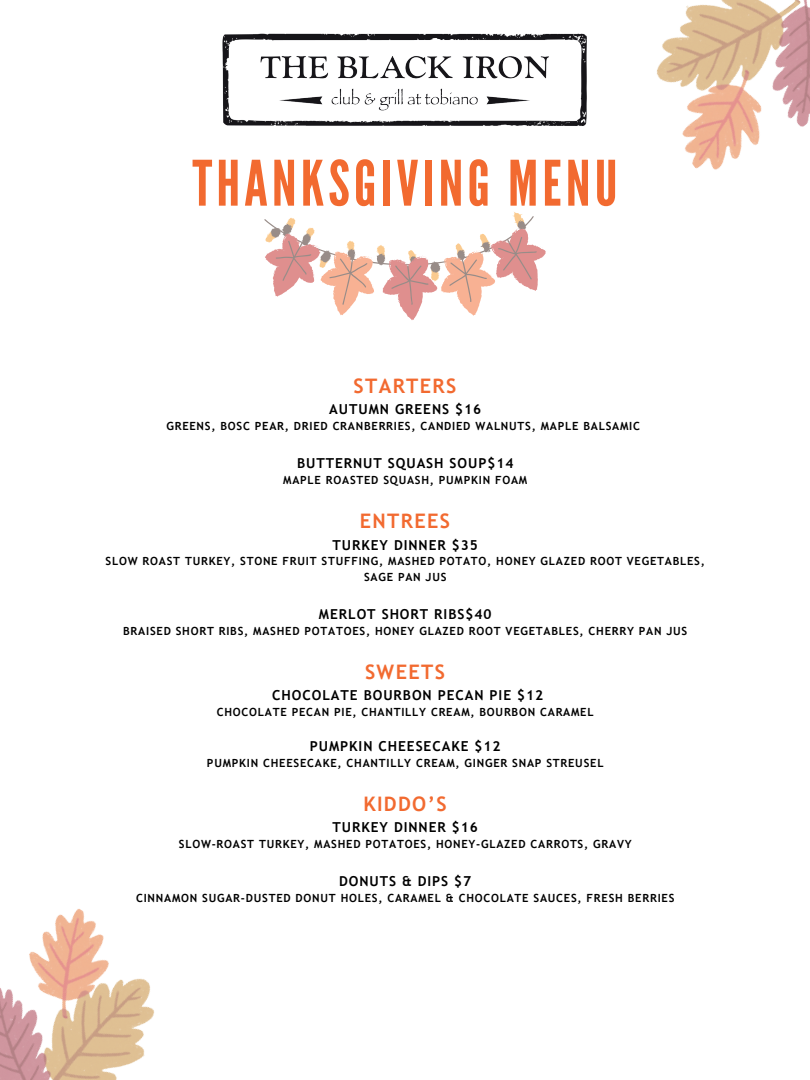
<style>
.page{position:relative;width:810px;height:1080px;background:#fff}
.page>*{position:absolute;margin:0;border:0;box-sizing:border-box;transform-origin:0 0}
.t1{font:62.5px "League Gothic";letter-spacing:.065em;color:#f26a30}
.t2{font:700 20px "Trebuchet MS";letter-spacing:.065em;color:#f26a30}
.t3{font:700 13.75px "Trebuchet MS";letter-spacing:.065em;color:#000}
.t4{font:700 11.25px/15.5px "Trebuchet MS";letter-spacing:.065em;color:#000;text-align:center}
</style>
<div class="page">
<img style="left:222px;top:33px;width:365px;height:93px">
<img style="left:0;top:909px;width:154px;height:171px">
<svg style="left:264px;top:212px;width:282px;height:108px"></svg>
<img style="left:656px;top:0;width:154px;height:170px">
<h1 class="t1" style="left:192px;top:146px;width:427px">THANKSGIVING MENU</h1>
<h2 class="t2" style="left:354px;top:373px;width:104px">STARTERS</h2>
<p class="t3" style="left:329px;top:401px;width:153px">AUTUMN GREENS $16</p>
<p class="t4" style="left:166px;top:418px;width:475px">GREENS, BOSC PEAR, DRIED CRANBERRIES, CANDIED WALNUTS, MAPLE BALSAMIC</p>
<p class="t3" style="left:297px;top:454px;width:218px">BUTTERNUT SQUASH SOUP$14</p>
<p class="t4" style="left:283px;top:472px;width:246px">MAPLE ROASTED SQUASH, PUMPKIN FOAM</p>
<h2 class="t2" style="left:360px;top:508px;width:92px">ENTREES</h2>
<p class="t3" style="left:333px;top:536px;width:147px">TURKEY DINNER $35</p>
<p class="t4" style="left:106px;top:554px;width:601px">SLOW ROAST TURKEY, STONE FRUIT STUFFING, MASHED POTATO, HONEY GLAZED ROOT VEGETABLES,<br>SAGE PAN JUS</p>
<p class="t3" style="left:319px;top:605px;width:174px">MERLOT SHORT RIBS$40</p>
<p class="t4" style="left:123px;top:623px;width:566px">BRAISED SHORT RIBS, MASHED POTATOES, HONEY GLAZED ROOT VEGETABLES, CHERRY PAN JUS</p>
<h2 class="t2" style="left:365px;top:659px;width:81px">SWEETS</h2>
<p class="t3" style="left:272px;top:687px;width:272px">CHOCOLATE BOURBON PECAN PIE $12</p>
<p class="t4" style="left:217px;top:705px;width:378px">CHOCOLATE PECAN PIE, CHANTILLY CREAM, BOURBON CARAMEL</p>
<p class="t3" style="left:310px;top:737px;width:192px">PUMPKIN CHEESECAKE $12</p>
<p class="t4" style="left:207px;top:755px;width:398px">PUMPKIN CHEESECAKE, CHANTILLY CREAM, GINGER SNAP STREUSEL</p>
<h2 class="t2" style="left:363px;top:791px;width:85px">KIDDO’S</h2>
<p class="t3" style="left:333px;top:819px;width:147px">TURKEY DINNER $16</p>
<p class="t4" style="left:179px;top:836px;width:454px">SLOW-ROAST TURKEY, MASHED POTATOES, HONEY-GLAZED CARROTS, GRAVY</p>
<p class="t3" style="left:339px;top:873px;width:134px">DONUTS &amp; DIPS $7</p>
<p class="t4" style="left:136px;top:890px;width:540px">CINNAMON SUGAR-DUSTED DONUT HOLES, CARAMEL &amp; CHOCOLATE SAUCES, FRESH BERRIES</p>
</div>
